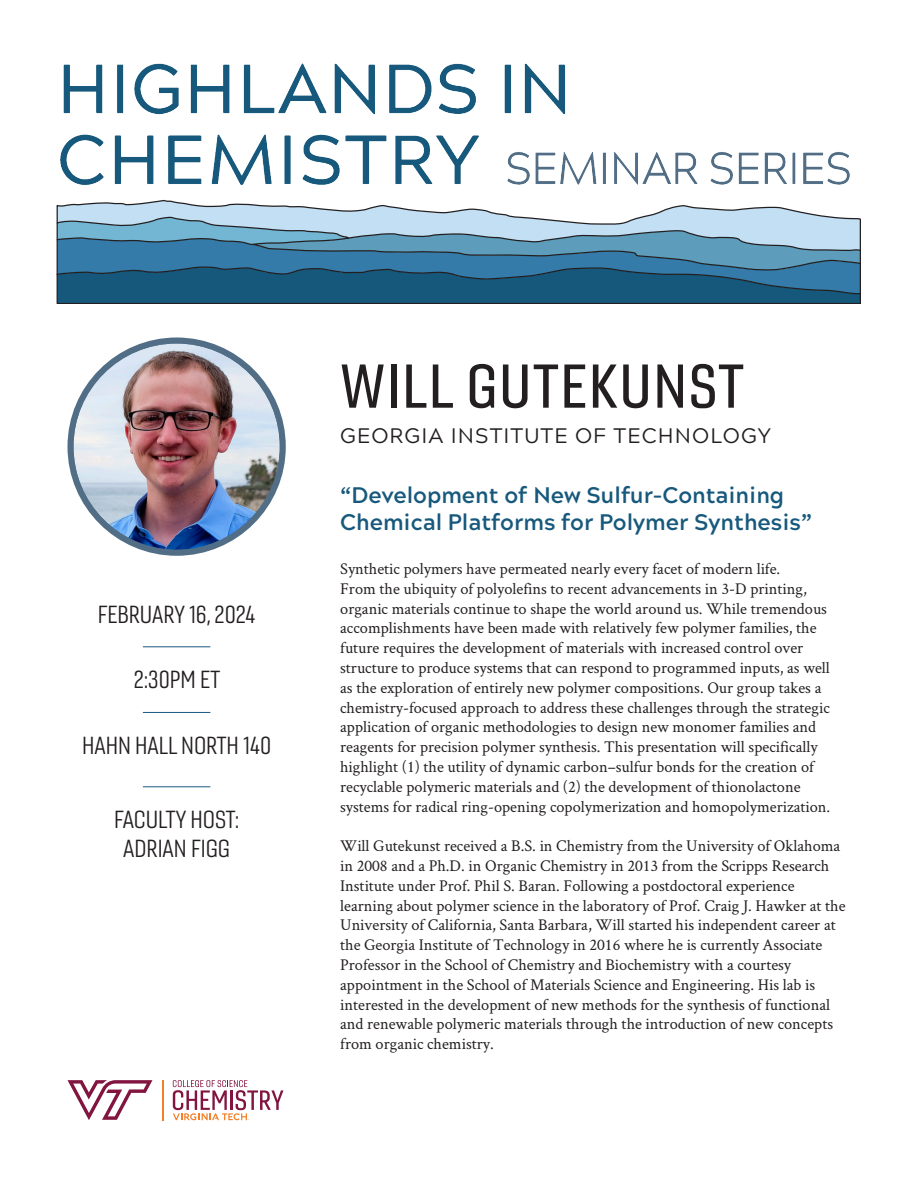
<style>
.page{position:relative;width:918px;height:1188px;background:#fff}
.page>*{position:absolute;margin:0;border:0;box-sizing:border-box;transform-origin:0 0}
.Speaker_Name_-_Flyer{font:60px "Gineso Con Med";letter-spacing:.03em;color:#231f20}
.Event_Details_-_Flyer{font:24px "Gineso Con Boo";color:#231f20}
.Title_-_Flyers{font:700 22.5px/27px "Acherus Grotesque";color:#17597c}
.Institution_Name_-_Flyer{font:21px "Acherus Grotesque";letter-spacing:.05em;color:#231f20}
.Abstract{font:16.5px/19.8px "Crimson Text";color:#231f20}
</style>
<div class="page">
<svg style="left:68px;top:1080px;width:84px;height:40px"></svg>
<hr style="left:162px;top:1080px;width:1px;height:40px;background:#f47f28">
<svg style="left:173px;top:1080px;width:111px;height:40px"></svg>
<img style="left:60px;top:63px;width:790px;height:122px">
<svg style="left:57px;top:200px;width:804px;height:104px;background:#6494b0"></svg>
<hr style="left:57px;top:240px;width:1px;height:35px;background:#231f20">
<hr style="left:860px;top:263px;width:1px;height:31px;background:#231f20">
<hr style="left:143px;top:646px;width:67px;height:1px;background:#17597c">
<hr style="left:143px;top:712px;width:67px;height:1px;background:#17597c">
<div style="left:70px;top:340px;width:213px;height:213px;background:#516e86;border-radius:50%"></div>
<img style="left:74px;top:344px;width:206px;height:206px;border-radius:103px">
<div style="left:68px;top:337px;width:218px;height:219px;border:6px solid #516e86;border-radius:50%"></div>
<hr style="left:143px;top:786px;width:67px;height:1px;background:#17597c">
<p class="Event_Details_-_Flyer" style="left:98px;top:600px;width:159px">FEBRUARY 16, 2024</p>
<p class="Event_Details_-_Flyer" style="left:134px;top:665px;width:88px">2:30PM ET</p>
<p class="Event_Details_-_Flyer" style="left:82px;top:731px;width:191px">HAHN HALL NORTH 140</p>
<p class="Event_Details_-_Flyer" style="left:114px;top:805px;width:127px">FACULTY HOST:</p>
<p class="Event_Details_-_Flyer" style="left:123px;top:834px;width:108px">ADRIAN FIGG</p>
<p class="Speaker_Name_-_Flyer" style="left:340px;top:349px;width:405px">WILL GUTEKUNST</p>
<p class="Institution_Name_-_Flyer" style="left:340px;top:418px;width:432px">GEORGIA INSTITUTE OF TECHNOLOGY</p>
<p class="Title_-_Flyers" style="left:340px;top:480px;width:473px">“Development of New Sulfur-Containing<br>Chemical Platforms for Polymer Synthesis”</p>
<p class="Abstract" style="left:340px;top:558px;width:492px">Synthetic polymers have permeated nearly every facet of modern life.<br>From the ubiquity of polyolefins to recent advancements in 3-D printing, organic materials continue to shape the world around us. While tremendous accomplishments have been made with relatively few polymer families, the future requires the development of materials with increased control over structure to produce systems that can respond to programmed inputs, as well as the exploration of entirely new polymer compositions. Our group takes a chemistry-focused approach to address these challenges through the strategic application of organic methodologies to design new monomer families and reagents for precision polymer synthesis. This presentation will specifically highlight (1) the utility of dynamic carbon–sulfur bonds for the creation of recyclable polymeric materials and (2) the development of thionolactone systems for radical ring-opening copolymerization and homopolymerization.</p>
<p class="Abstract" style="left:340px;top:835px;width:507px">Will Gutekunst received a B.S. in Chemistry from the University of Oklahoma in 2008 and a Ph.D. in Organic Chemistry in 2013 from the Scripps Research Institute under Prof. Phil S. Baran. Following a postdoctoral experience learning about polymer science in the laboratory of Prof. Craig J. Hawker at the University of California, Santa Barbara, Will started his independent career at the Georgia Institute of Technology in 2016 where he is currently Associate Professor in the School of Chemistry and Biochemistry with a courtesy appointment in the School of Materials Science and Engineering. His lab is interested in the development of new methods for the synthesis of functional and renewable polymeric materials through the introduction of new concepts from organic chemistry.</p>
</div>
